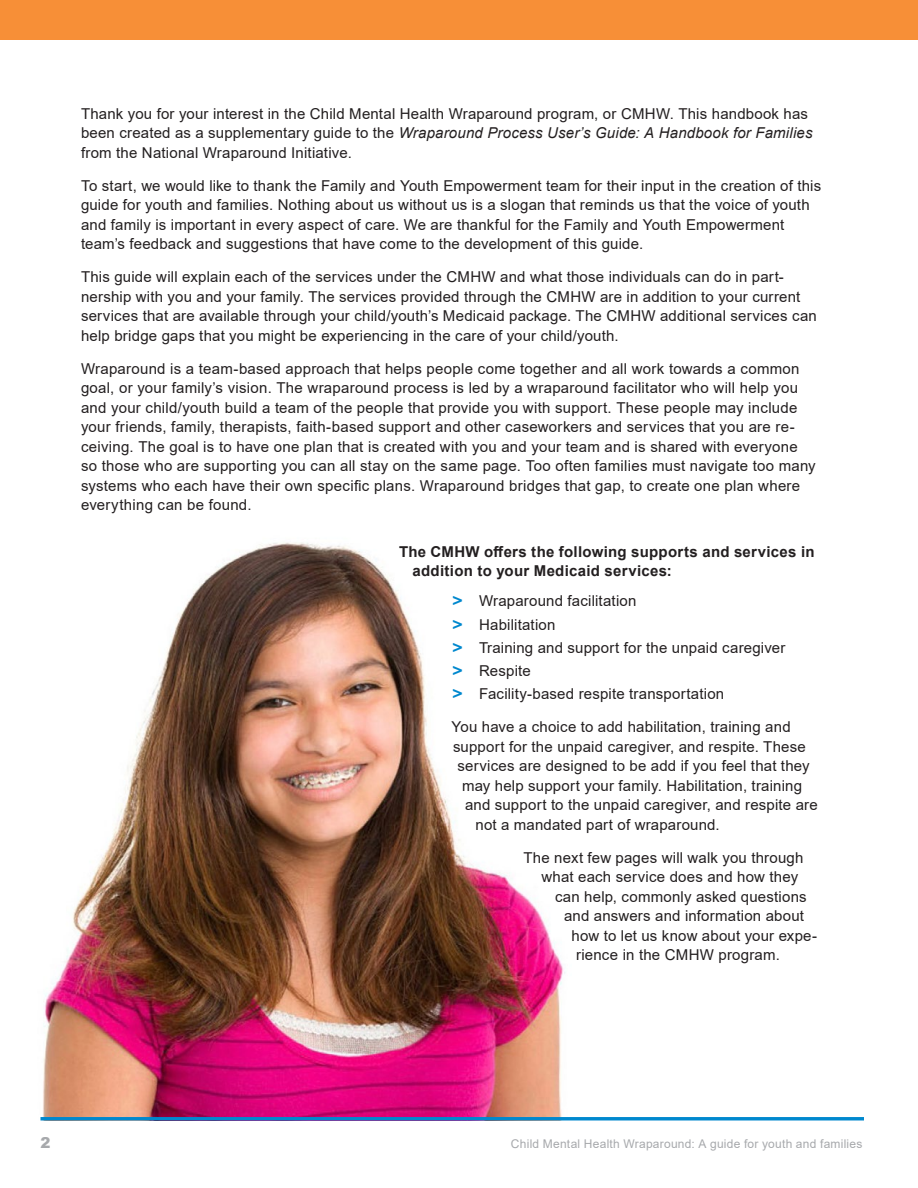
<style>
.page{position:relative;width:918px;height:1188px;background:#fff}
.page>*{position:absolute;margin:0;border:0;box-sizing:border-box;transform-origin:0 0}
.t1{font:15px/19.5px "Arial";letter-spacing:.015em;color:#231f20}
.t2{font:700 15px/19.5px "Arial";letter-spacing:.02em;color:#231f20}
.t3{font:900 15px "Arial";color:#a7a9ac}
.t4{font:12px "Arial";letter-spacing:.02em;color:#a7a9ac}
.s1{font-style:italic}
.s2{font-family:"Rockwell Nova";font-weight:700;color:#0088ce}
</style>
<div class="page">
<img style="left:43px;top:542px;width:522px;height:575px">
<hr style="left:40px;top:1117px;width:824px;height:3px;background:#0088ce">
<div style="left:0;top:0;width:918px;height:40px;background:#f78f37"></div>
<p class="t1" style="left:81px;top:104px;width:733px">Thank you for your interest in the Child Mental Health Wraparound program, or CMHW. This handbook has been created as a supplementary guide to the <span class="s1">Wraparound Process User’s Guide: A Handbook for Families </span>from the National Wraparound Initiative.</p>
<p class="t1" style="left:81px;top:176px;width:742px">To start, we would like to thank the Family and Youth Empowerment team for their input in the creation of this guide for youth and families. Nothing about us without us is a slogan that reminds us that the voice of youth and family is important in every aspect of care. We are thankful for the Family and Youth Empowerment team’s feedback and suggestions that have come to the development of this guide.</p>
<p class="t1" style="left:81px;top:267px;width:737px">This guide will explain each of the services under the CMHW and what those individuals can do in part&shy;nership with you and your family. The services provided through the CMHW are in addition to your current services that are available through your child/youth’s Medicaid package. The CMHW additional services can help bridge gaps that you might be experiencing in the care of your child/youth.</p>
<p class="t1" style="left:81px;top:359px;width:736px">Wraparound is a team-based approach that helps people come together and all work towards a common goal, or your family’s vision. The wraparound process is led by a wraparound facilitator who will help you and your child/youth build a team of the people that provide you with support. These people may include your friends, family, therapists, faith-based support and other caseworkers and services that you are re&shy;ceiving. The goal is to have one plan that is created with you and your team and is shared with everyone so those who are supporting you can all stay on the same page. Too often families must navigate too many systems who each have their own specific plans. Wraparound bridges that gap, to create one plan where everything can be found.</p>
<p class="t2" style="left:412px;top:542px;width:404px;text-indent:-14px">The CMHW offers the following supports and services in addition to your Medicaid services:</p>
<p class="t1" style="left:452px;top:591px;width:186px"><span class="s2">&gt;</span> Wraparound facilitation</p>
<p class="t1" style="left:452px;top:615px;width:105px"><span class="s2">&gt;</span> Habilitation</p>
<p class="t1" style="left:452px;top:638px;width:335px"><span class="s2">&gt;</span> Training and support for the unpaid caregiver</p>
<p class="t1" style="left:452px;top:661px;width:80px"><span class="s2">&gt;</span> Respite</p>
<p class="t1" style="left:452px;top:684px;width:274px"><span class="s2">&gt;</span> Facility-based respite transportation</p>
<p class="t1" style="left:452px;top:717px;width:341px">You have a choice to add habilitation, training and</p>
<p class="t1" style="left:453px;top:737px;width:354px">support for the unpaid caregiver, and respite. These</p>
<p class="t1" style="left:458px;top:756px;width:354px">services are designed to be add if you feel that they</p>
<p class="t1" style="left:462px;top:776px;width:342px">may help support your family. Habilitation, training</p>
<p class="t1" style="left:465px;top:795px;width:354px">and support to the unpaid caregiver, and respite are</p>
<p class="t1" style="left:476px;top:815px;width:246px">not a mandated part of wraparound.</p>
<p class="t1" style="left:524px;top:848px;width:281px">The next few pages will walk you through</p>
<p class="t1" style="left:542px;top:867px;width:258px">what each service does and how they</p>
<p class="t1" style="left:555px;top:887px;width:253px">can help, commonly asked questions</p>
<p class="t1" style="left:564px;top:906px;width:242px">and answers and information about</p>
<p class="t1" style="left:572px;top:926px;width:247px">how to let us know about your expe-</p>
<p class="t1" style="left:576px;top:945px;width:205px">rience in the CMHW program.</p>
<p class="t3" style="left:40px;top:1131px;width:12px">2</p>
<p class="t4" style="left:511px;top:1135px;width:353px">Child Mental Health Wraparound: A guide for youth and families</p>
</div>
